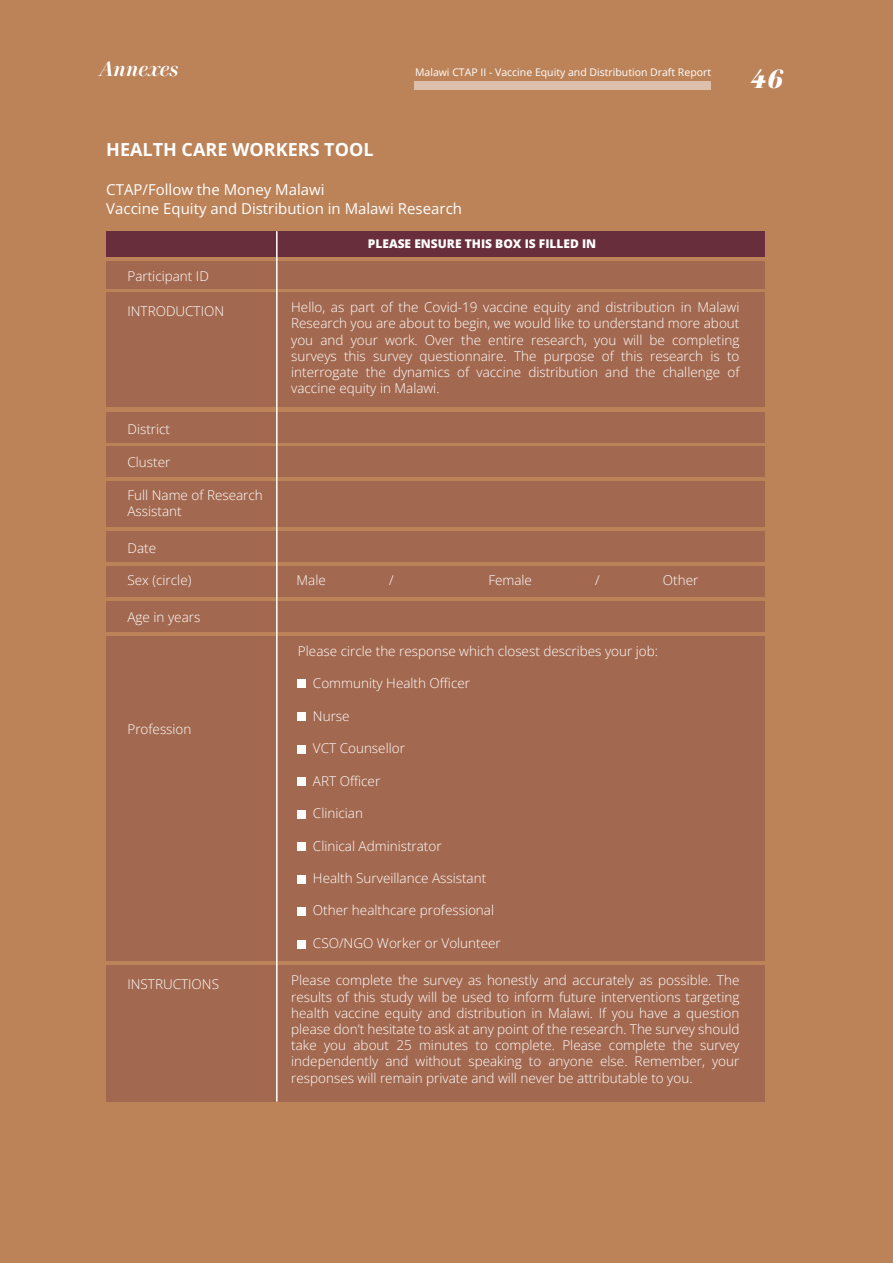
<style>
.page{position:relative;width:893px;height:1263px;background:#bc8359}
.page>*{position:absolute;margin:0;border:0;box-sizing:border-box;transform-origin:0 0}
.t1{font:italic 900 27px "Cardillac";color:#fff}
.t2{font:italic 700 21px "Cardillac";letter-spacing:-.015em;color:#fff}
.t3{font:700 18px "Open Sans";color:#fff}
.t4{font:15px/19.5px "Open Sans";color:#fff}
.t5{font:300 13.5px/16.2px "Open Sans";color:#fff;text-align:justify}
.t6{font:800 12px "Open Sans";color:#fff}
.t7{font:10.5px "Open Sans";color:#fff}
</style>
<div class="page">
<div style="left:415px;top:82px;width:296px;height:8px;background:#ddc0ab"></div>
<div style="left:106px;top:231px;width:658px;height:26px;background:#692e3c"></div>
<div style="left:106px;top:261px;width:658px;height:27px;background:#a36950"></div>
<div style="left:106px;top:292px;width:658px;height:115px;background:#a36950"></div>
<div style="left:106px;top:412px;width:658px;height:30px;background:#a36950"></div>
<div style="left:106px;top:447px;width:658px;height:30px;background:#a36950"></div>
<div style="left:106px;top:481px;width:658px;height:46px;background:#a36950"></div>
<div style="left:106px;top:531px;width:658px;height:30px;background:#a36950"></div>
<div style="left:106px;top:566px;width:658px;height:30px;background:#a36950"></div>
<div style="left:106px;top:601px;width:658px;height:30px;background:#a36950"></div>
<div style="left:106px;top:636px;width:658px;height:325px;background:#a36950"></div>
<div style="left:106px;top:965px;width:658px;height:136px;background:#a36950"></div>
<hr style="left:276px;top:231px;width:2px;height:870px;background:#fff">
<div style="left:298px;top:777px;width:8px;height:9px;background:#fff"></div>
<div style="left:298px;top:745px;width:8px;height:8px;background:#fff"></div>
<div style="left:298px;top:712px;width:8px;height:9px;background:#fff"></div>
<div style="left:298px;top:680px;width:8px;height:8px;background:#fff"></div>
<div style="left:298px;top:810px;width:8px;height:8px;background:#fff"></div>
<div style="left:298px;top:842px;width:8px;height:9px;background:#fff"></div>
<div style="left:298px;top:875px;width:8px;height:8px;background:#fff"></div>
<div style="left:298px;top:907px;width:8px;height:9px;background:#fff"></div>
<div style="left:298px;top:940px;width:8px;height:8px;background:#fff"></div>
<h2 class="t2" style="left:99px;top:55px;width:81px">Annexes</h2>
<p class="t7" style="left:415px;top:65px;width:298px">Malawi CTAP II - Vaccine Equity and Distribution Draft Report</p>
<h1 class="t1" style="left:749px;top:61px;width:35px">46</h1>
<h3 class="t3" style="left:106px;top:137px;width:269px">HEALTH CARE WORKERS TOOL</h3>
<p class="t4" style="left:106px;top:179px;width:357px">CTAP/Follow the Money Malawi<br>Vaccine Equity and Distribution in Malawi Research</p>
<p class="t5" style="left:127px;top:268px;width:83px">Participant ID</p>
<p class="t5" style="left:127px;top:302px;width:98px">INTRODUCTION</p>
<p class="t5" style="left:127px;top:420px;width:44px">District</p>
<p class="t5" style="left:127px;top:454px;width:44px">Cluster</p>
<p class="t5" style="left:127px;top:486px;width:137px">Full Name of Research<br>Assistant</p>
<p class="t5" style="left:127px;top:540px;width:30px">Date</p>
<p class="t5" style="left:127px;top:572px;width:65px">Sex (circle)</p>
<p class="t5" style="left:127px;top:608px;width:74px">Age in years</p>
<p class="t5" style="left:127px;top:720px;width:66px">Profession</p>
<p class="t5" style="left:127px;top:975px;width:93px">INSTRUCTIONS</p>
<p class="t6" style="left:368px;top:235px;width:230px">PLEASE ENSURE THIS BOX IS FILLED IN</p>
<p class="t5" style="left:291px;top:299px;width:450px">Hello, as part of the Covid-19 vaccine equity and distribution in Malawi Research you are about to begin, we would like to understand more about you and your work. Over the entire research, you will be completing surveys this survey questionnaire. The purpose of this research is to interrogate the dynamics of vaccine distribution and the challenge of vaccine equity in Malawi.</p>
<p class="t5" style="left:297px;top:572px;width:31px">Male</p>
<p class="t5" style="left:389px;top:572px;width:6px">/</p>
<p class="t5" style="left:488px;top:572px;width:45px">Female</p>
<p class="t5" style="left:595px;top:572px;width:6px">/</p>
<p class="t5" style="left:663px;top:572px;width:37px">Other</p>
<p class="t5" style="left:298px;top:643px;width:362px">Please circle the response which closest describes your job:</p>
<p class="t5" style="left:313px;top:675px;width:159px">Community Health Officer</p>
<p class="t5" style="left:313px;top:707px;width:38px">Nurse</p>
<p class="t5" style="left:313px;top:740px;width:93px">VCT Counsellor</p>
<p class="t5" style="left:313px;top:772px;width:69px">ART Officer</p>
<p class="t5" style="left:313px;top:805px;width:52px">Clinician</p>
<p class="t5" style="left:313px;top:837px;width:130px">Clinical Administrator</p>
<p class="t5" style="left:313px;top:869px;width:175px">Health Surveillance Assistant</p>
<p class="t5" style="left:313px;top:902px;width:183px">Other healthcare professional</p>
<p class="t5" style="left:313px;top:934px;width:189px">CSO/NGO Worker or Volunteer</p>
<p class="t5" style="left:291px;top:972px;width:450px">Please complete the survey as honestly and accurately as possible. The results of this study will be used to inform future interventions targeting health vaccine equity and distribution in Malawi. If you have a question please don’t hesitate to ask at any point of the research. The survey should take you about 25 minutes to complete. Please complete the survey independently and without speaking to anyone else. Remember, your responses will remain private and will never be attributable to you.</p>
</div>
